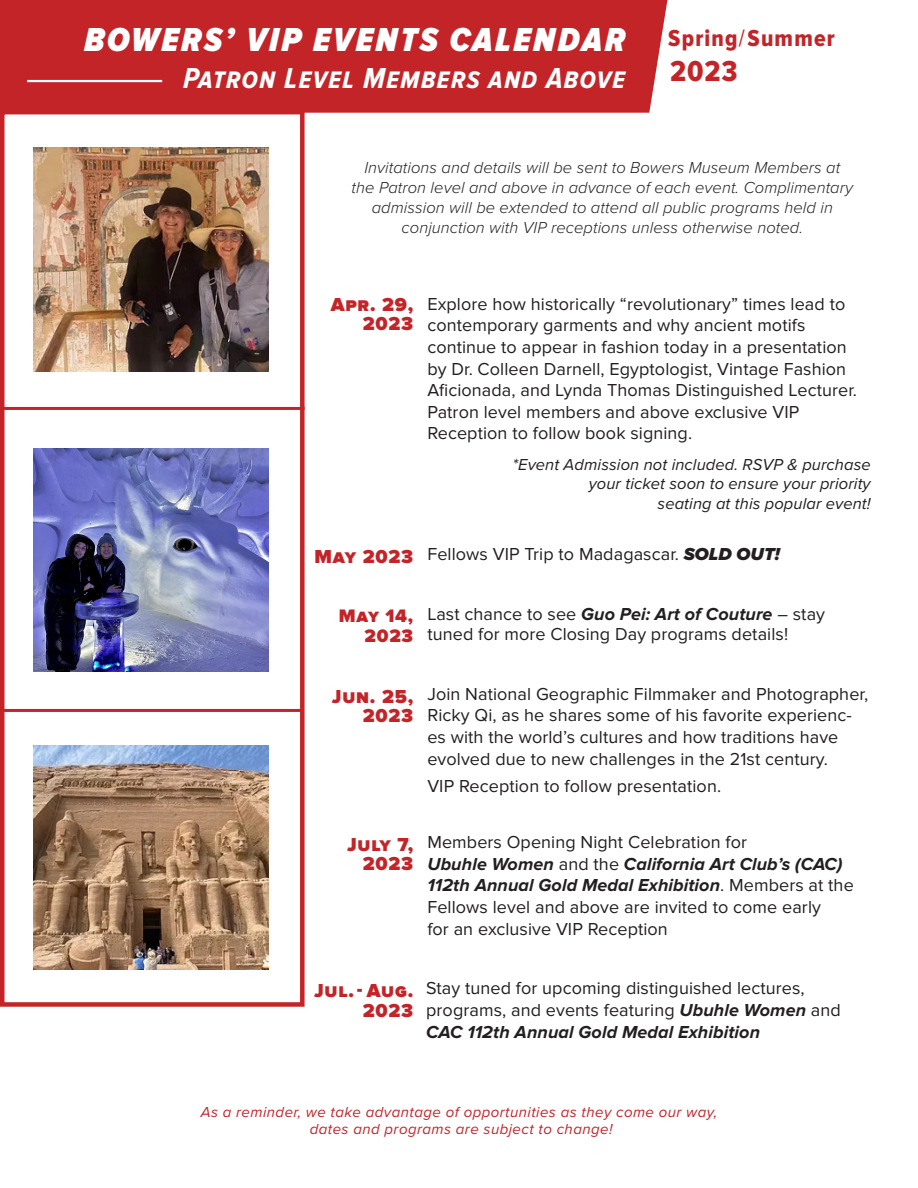
<style>
.page{position:relative;width:918px;height:1188px;background:#fff}
.page>*{position:absolute;margin:0;border:0;box-sizing:border-box;transform-origin:0 0}
.t1{font:italic 900 34.5px "Proxima Nova Cond";letter-spacing:.07em;color:#fff}
.t2{font:italic 700 30px "Proxima Nova Cond";letter-spacing:.04em;color:#fff}
.t3{font:30px "Proxima Nova Cond Extrabld";color:#c32428}
.t4{font:24px "Proxima Nova Cond Extrabld";letter-spacing:.05em;color:#c32428}
.t5{font:900 19.5px/19.5px "Proxima Nova";letter-spacing:.04em;color:#c32428;text-align:right}
.t6{font:900 18.75px/19.5px "Proxima Nova";letter-spacing:.04em;color:#c32428;text-align:right}
.t7{font:18px/21.6px "Proxima Nova";letter-spacing:.005em;color:#231f20}
.t8{font:italic 300 16.5px/19.8px "Proxima Nova";letter-spacing:.005em;color:#231f20;text-align:center}
.t9{font:italic 16.5px/19.8px "Proxima Nova";letter-spacing:.005em;color:#231f20;text-align:right}
.t10{font:italic 15px "Proxima Nova";letter-spacing:.03em;color:#c32428}
.s1{font-family:"Proxima Nova Cond"}
.s2{font-weight:900;font-style:italic}
.s3{font-weight:700;font-style:italic}
</style>
<div class="page">
<div style="left:0;top:0;width:667px;height:113px;background:#c32428"></div>
<div style="left:0;top:110px;width:305px;height:897px;border:4px solid #c32428"></div>
<img style="left:33px;top:148px;width:236px;height:223px">
<img style="left:33px;top:448px;width:236px;height:224px">
<img style="left:33px;top:746px;width:236px;height:223px">
<hr style="left:27px;top:80px;width:135px;height:2px;background:#fff">
<hr style="left:1px;top:407px;width:304px;height:3px;background:#c32428">
<hr style="left:0;top:709px;width:304px;height:3px;background:#c32428">
<p class="t1" style="left:84px;top:20px;width:543px">BOWERS’ VIP EVENTS CALENDAR</p>
<p class="t2" style="left:183px;top:61px;width:444px">Patron Level Members and Above</p>
<p class="t4" style="left:668px;top:25px;width:168px">Spring<span class="s1">/</span>Summer</p>
<p class="t3" style="left:670px;top:54px;width:69px">2023</p>
<p class="t8" style="left:352px;top:157px;width:503px">Invitations and details will be sent to Bowers Museum Members at the Patron level and above in advance of each event. Complimentary admission will be extended to attend all public programs held in conjunction with VIP receptions unless otherwise noted.</p>
<p class="t5" style="left:331px;top:295px;width:84px">Apr. 29,<br>2023</p>
<p class="t5" style="left:314px;top:547px;width:100px">May 2023</p>
<p class="t7" style="left:427px;top:293px;width:431px">Explore how historically “revolutionary” times lead to contemporary garments and why ancient motifs continue to appear in fashion today in a presentation by Dr. Colleen Darnell, Egyptologist, Vintage Fashion Aficionada, and Lynda Thomas Distinguished Lecturer.<br>Patron level members and above exclusive VIP Reception to follow book signing.</p>
<p class="t9" style="left:513px;top:453px;width:360px">*Event Admission not included. RSVP &amp; purchase your ticket soon to ensure your priority<br>seating at this popular event!</p>
<p class="t7" style="left:427px;top:544px;width:354px">Fellows VIP Trip to Madagascar. <span class="s2">SOLD OUT!</span></p>
<p class="t6" style="left:339px;top:607px;width:76px">May 14,<br>2023</p>
<p class="t7" style="left:427px;top:605px;width:399px;line-height:19.5px">Last chance to see <span class="s3">Guo Pei: Art of Couture</span> – stay tuned for more Closing Day programs details!</p>
<p class="t5" style="left:332px;top:687px;width:83px">Jun. 25,<br>2023</p>
<p class="t7" style="left:427px;top:683px;width:442px">Join National Geographic Filmmaker and Photographer, Ricky Qi, as he shares some of his favorite experienc&shy;es with the world’s cultures and how traditions have evolved due to new challenges in the 21st century.</p>
<p class="t7" style="left:427px;top:775px;width:295px">VIP Reception to follow presentation.</p>
<p class="t5" style="left:347px;top:835px;width:68px">July 7,<br>2023</p>
<p class="t7" style="left:427px;top:832px;width:428px">Members Opening Night Celebration for<br><span class="s3">Ubuhle Women</span> and the <span class="s3">California Art Club’s (CAC)<br>112th Annual Gold Medal Exhibition</span>. Members at the Fellows level and above are invited to come early<br>for an exclusive VIP Reception</p>
<p class="t5" style="left:314px;top:981px;width:101px">Jul.- Aug.<br>2023</p>
<p class="t7" style="left:426px;top:978px;width:416px">Stay tuned for upcoming distinguished lectures, programs, and events featuring <span class="s3">Ubuhle Women</span> and<br><span class="s3">CAC 112th Annual Gold Medal Exhibition</span></p>
<p class="t10" style="left:201px;top:1101px;width:518px">As a reminder, we take advantage of opportunities as they come our way,</p>
<p class="t10" style="left:310px;top:1117px;width:304px">dates and programs are subject to change!</p>
</div>
